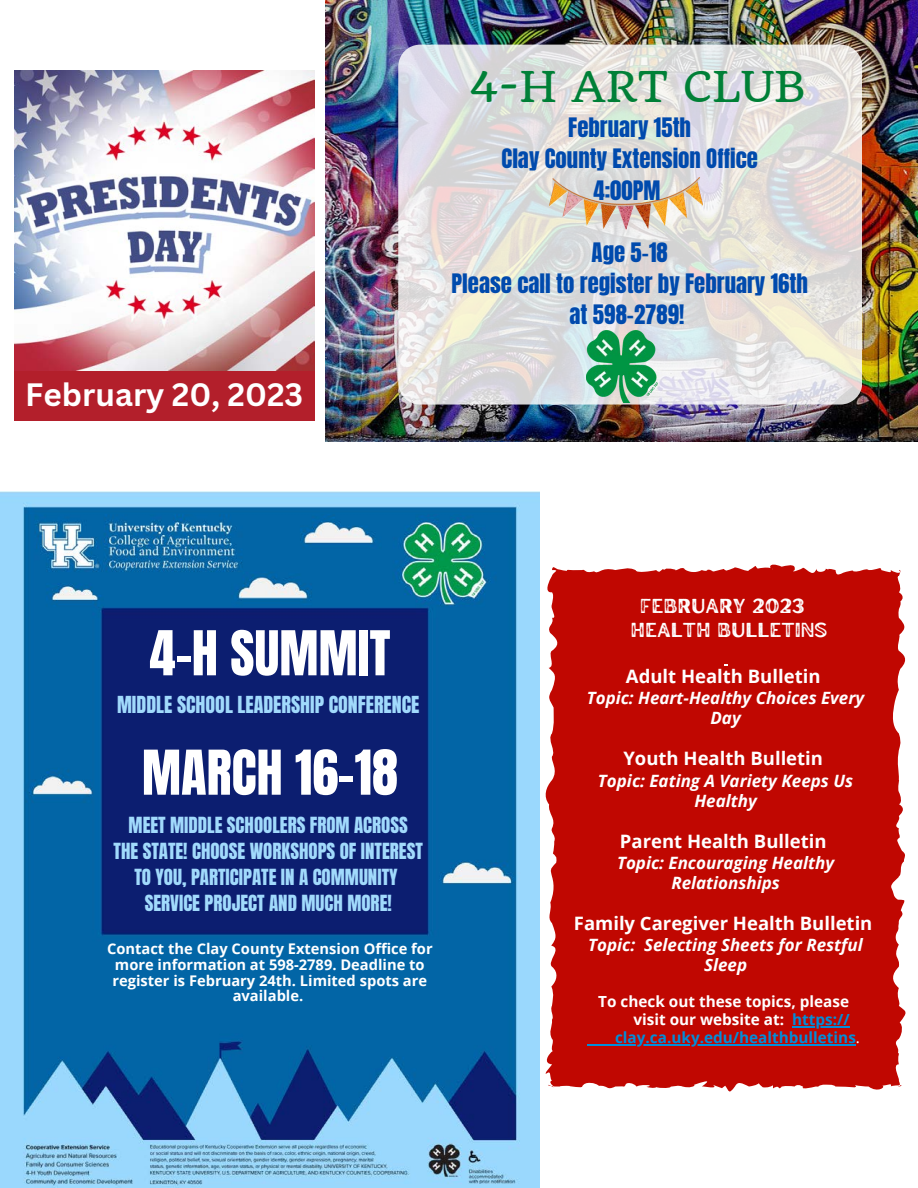
<style>
.page{position:relative;width:918px;height:1188px;background:#fff}
.page>*{position:absolute;margin:0;border:0;box-sizing:border-box;transform-origin:0 0}
.t1{font:52.5px "Anton";color:#fff}
.t2{font:41.4px "Quando";color:#008037}
.t3{font:700 31.5px "Canva Sans";color:#fff}
.t4{font:22.8px/31.2px "Anton";color:#004aad;text-align:center}
.t5{font:20.25px/24px "Hertical Sans Texture";color:#fff}
.t6{font:19.95px "Anton";color:#a1dafc}
.t7{font:18.9px/26px "Anton";color:#a1dafc;text-align:center}
.t8{font:700 18.45px "Open Sans";color:#fff}
.t9{font:italic 700 16.95px/20.1px "Open Sans";color:#fff;text-align:center}
.t10{font:700 15.3px "Open Sans";color:#fff}
.t11{font:700 15.3px "Open Sans";color:#008eda}
.t12{font:700 14.7px/15.8px "Open Sans";color:#fff;text-align:center}
.s1{color:#008eda}
.s2{font-weight:400;color:#fff}
</style>
<div class="page">
<img style="left:1px;top:491px;width:539px;height:697px">
<img style="left:326px;top:0;width:592px;height:441px">
<svg style="left:398px;top:45px;width:463px;height:360px;background:#e1dfde"></svg>
<img style="left:586px;top:329px;width:72px;height:73px">
<img style="left:549px;top:178px;width:153px;height:52px">
<img style="left:14px;top:70px;width:301px;height:301px">
<div style="left:14px;top:371px;width:301px;height:50px;background:#b31f2b"></div>
<div style="left:545px;top:564px;width:361px;height:528px;background:#c00701"></div>
<hr style="left:792px;top:1026px;width:58px;height:1px;background:#008eda">
<svg style="left:587px;top:1044px;width:28px;height:1px"></svg>
<hr style="left:615px;top:1044px;width:241px;height:1px;background:#008eda">
<h3 class="t3" style="left:25px;top:373px;width:279px">February 20, 2023</h3>
<h2 class="t2" style="left:469px;top:61px;width:338px">4-H ART CLUB</h2>
<h3 class="t4" style="left:502px;top:112px;width:258px">February 15th<br>Clay County Extension Office<br>4:00PM</h3>
<h3 class="t4" style="left:452px;top:237px;width:358px">Age 5-18<br>Please call to register by February 16th at 598-2789!</h3>
<h1 class="t1" style="left:149px;top:616px;width:242px">4-H SUMMIT</h1>
<p class="t6" style="left:117px;top:690px;width:304px">MIDDLE SCHOOL LEADERSHIP CONFERENCE</p>
<h1 class="t1" style="left:142px;top:735px;width:258px">MARCH 16-18</h1>
<p class="t7" style="left:114px;top:812px;width:311px">MEET MIDDLE SCHOOLERS FROM ACROSS<br>THE STATE! CHOOSE WORKSHOPS OF INTEREST TO YOU, PARTICIPATE IN A COMMUNITY SERVICE PROJECT AND MUCH MORE!</p>
<p class="t12" style="left:107px;top:940px;width:327px">Contact the Clay County Extension Office for more information at 598-2789. Deadline to register is February 24th. Limited spots are available.</p>
<p class="t5" style="left:631px;top:593px;width:198px;text-indent:9px">FEBRUARY 2023<br>HEALTH BULLETINS</p>
<p class="t8" style="left:626px;top:664px;width:196px">Adult Health Bulletin</p>
<p class="t9" style="left:587px;top:688px;width:279px">Topic: Heart-Healthy Choices Every<br>Day</p>
<p class="t8" style="left:623px;top:746px;width:201px">Youth Health Bulletin</p>
<p class="t9" style="left:598px;top:770px;width:257px">Topic: Eating A Variety Keeps Us<br>Healthy</p>
<p class="t8" style="left:620px;top:828px;width:208px">Parent Health Bulletin</p>
<p class="t9" style="left:617px;top:852px;width:219px">Topic: Encouraging Healthy<br>Relationships</p>
<p class="t8" style="left:574px;top:910px;width:300px">Family Caregiver Health Bulletin</p>
<p class="t9" style="left:588px;top:934px;width:276px">Topic: Selecting Sheets for Restful<br>Sleep</p>
<p class="t10" style="left:598px;top:991px;width:252px">To check out these topics, please</p>
<p class="t10" style="left:633px;top:1009px;width:218px">visit our website at: <span class="s1">https://</span></p>
<p class="t11" style="left:615px;top:1027px;width:246px">clay.ca.uky.edu/healthbulletins<span class="s2">.</span></p>
</div>
